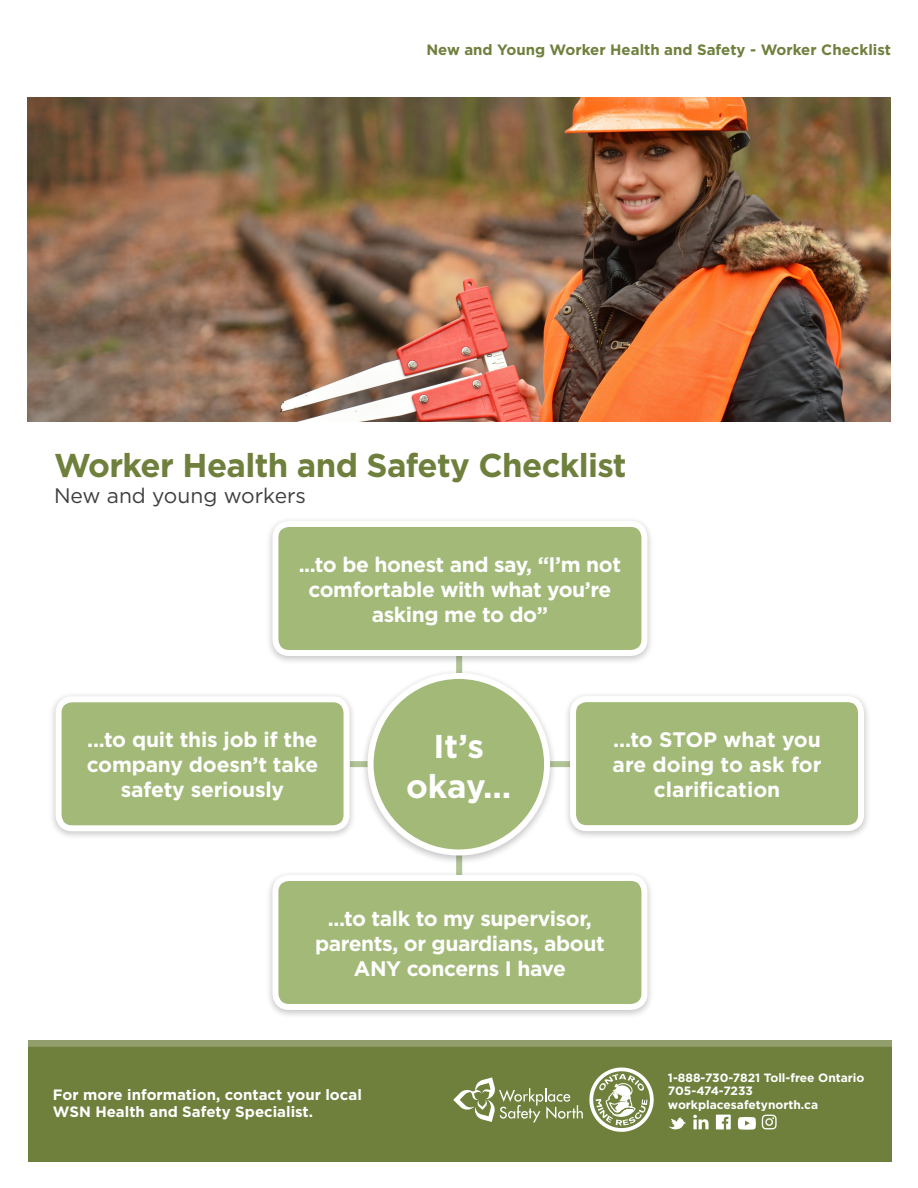
<style>
.page{position:relative;width:918px;height:1188px;background:#fff}
.page>*{position:absolute;margin:0;border:0;box-sizing:border-box;transform-origin:0 0}
.t1{font:700 33px "Gotham";letter-spacing:-.02em;color:#6f803d}
.t2{font:700 33px/39.6px "Gotham";letter-spacing:-.005em;color:#fff;text-align:center}
.t3{font:700 21px/25.2px "Gotham";letter-spacing:-.02em;color:#fff;text-align:center}
.t4{font:700 21px/25.2px "Gotham";color:#fff;text-align:center}
.t5{font:21px "Gotham";color:#3e3e3f}
.t6{font:700 15px/16.8px "Gotham";color:#fff}
.t7{font:700 15px "Gotham";color:#6f803d}
.t8{font:700 12px/13.5px "Gotham";color:#fff}
</style>
<div class="page">
<img style="left:27px;top:98px;width:864px;height:323px">
<div style="left:456px;top:655px;width:6px;height:220px;background:#b2c397"></div>
<div style="left:350px;top:761px;width:220px;height:6px;background:#b2c397"></div>
<div style="left:361px;top:668px;width:196px;height:197px;background:#231f20;opacity:.25"></div>
<div style="left:371px;top:676px;width:176px;height:176px;background:#a2b978;border-radius:50%"></div>
<div style="left:368px;top:673px;width:182px;height:182px;border:6px solid #fff;border-radius:50%"></div>
<div style="left:266px;top:870px;width:388px;height:149px;background:#231f20;opacity:.25"></div>
<div style="left:275px;top:878px;width:369px;height:129px;background:#a2b978;border-radius:14px"></div>
<div style="left:272px;top:875px;width:375px;height:135px;border:6px solid #fff;border-radius:14px"></div>
<div style="left:49px;top:692px;width:308px;height:149px;background:#231f20;opacity:.25"></div>
<div style="left:59px;top:699px;width:288px;height:129px;background:#a2b978;border-radius:14px"></div>
<div style="left:56px;top:696px;width:294px;height:135px;border:6px solid #fff;border-radius:14px"></div>
<div style="left:563px;top:691px;width:308px;height:150px;background:#231f20;opacity:.25"></div>
<div style="left:573px;top:699px;width:288px;height:129px;background:#a2b978;border-radius:14px"></div>
<div style="left:570px;top:696px;width:294px;height:135px;border:6px solid #fff;border-radius:14px"></div>
<div style="left:266px;top:516px;width:388px;height:149px;background:#231f20;opacity:.25"></div>
<div style="left:275px;top:524px;width:369px;height:129px;background:#a2b978;border-radius:14px"></div>
<div style="left:272px;top:521px;width:375px;height:135px;border:6px solid #fff;border-radius:14px"></div>
<div style="left:28px;top:1040px;width:864px;height:122px;background:#6f803d"></div>
<svg style="left:28px;top:1040px;width:864px;height:7px;background:#909d6a"></svg>
<svg style="left:453px;top:1077px;width:130px;height:45px"></svg>
<svg style="left:589px;top:1068px;width:65px;height:64px"></svg>
<svg style="left:693px;top:1115px;width:16px;height:14px"></svg>
<svg style="left:668px;top:1117px;width:18px;height:13px"></svg>
<svg style="left:738px;top:1117px;width:18px;height:13px"></svg>
<svg style="left:716px;top:1115px;width:15px;height:14px"></svg>
<svg style="left:762px;top:1115px;width:15px;height:14px"></svg>
<p class="t7" style="left:426px;top:41px;width:466px">New and Young Worker Health and Safety - Worker Checklist</p>
<p class="t1" style="left:54px;top:446px;width:574px">Worker Health and Safety Checklist</p>
<p class="t5" style="left:54px;top:483px;width:254px">New and young workers</p>
<p class="t3" style="left:299px;top:552px;width:324px">...to be honest and say, “I’m not comfortable with what you’re asking me to do”</p>
<p class="t3" style="left:87px;top:727px;width:233px">...to quit this job if the company doesn’t take safety seriously</p>
<p class="t4" style="left:613px;top:727px;width:210px">...to STOP what you are doing to ask for clarification</p>
<p class="t2" style="left:406px;top:726px;width:107px">It’s okay...</p>
<p class="t3" style="left:315px;top:906px;width:291px">...to talk to my supervisor, parents, or guardians, about<br>ANY concerns I have</p>
<p class="t6" style="left:53px;top:1086px;width:311px">For more information, contact your local<br>WSN Health and Safety Specialist.</p>
<p class="t8" style="left:668px;top:1071px;width:198px">1-888-730-7821 Toll-free Ontario<br>705-474-7233 workplacesafetynorth.ca</p>
</div>
